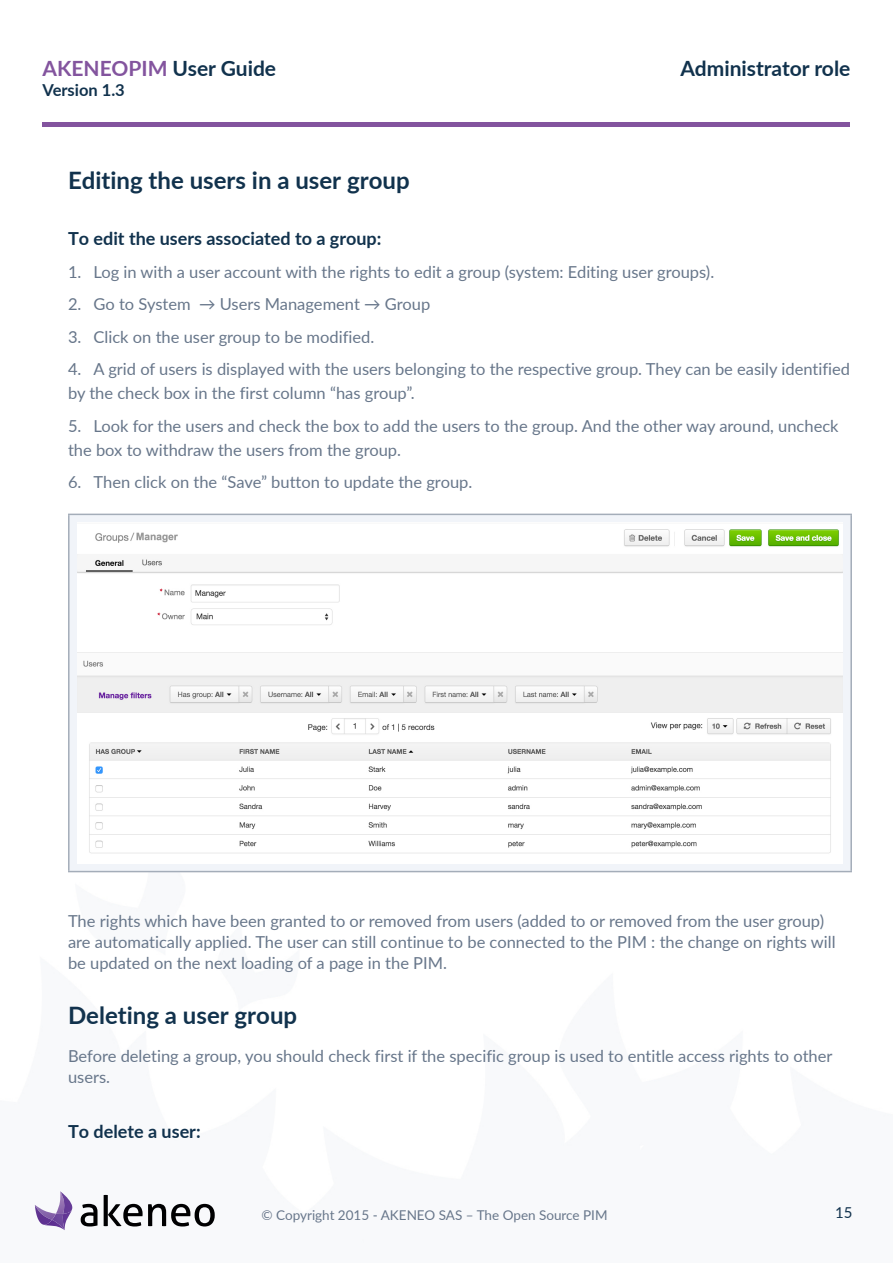
<style>
.page{position:relative;width:893px;height:1263px;background:#fff}
.page>*{position:absolute;margin:0;border:0;box-sizing:border-box;transform-origin:0 0}
.t1{font:700 24px "Lato";color:#11324d}
.t2{font:700 21px "Lato";color:#83549e}
.t3{font:700 21px "Lato";color:#11324d}
.t4{font:700 18px "Lato";color:#11324d}
.Paragraphe{font:16.5px/21px "Lato";color:#67768a}
.t5{font:700 16.5px "Lato";color:#11324d}
.t6{font:15px "Lato";color:#11324d}
.t7{font:13.5px "Lato";color:#67768a}
.s1{color:#11324d}
</style>
<div class="page">
<hr style="left:43px;top:122px;width:807px;height:4px;background:#83549e">
<svg style="left:81px;top:1204px;width:17px;height:22px"></svg>
<svg style="left:104px;top:1195px;width:111px;height:31px"></svg>
<svg style="left:45px;top:1201px;width:17px;height:28px"></svg>
<img style="left:35px;top:1205px;width:17px;height:20px">
<img style="left:62px;top:1214px;width:8px;height:16px">
<img style="left:60px;top:1191px;width:12px;height:23px">
<div style="left:69px;top:514px;width:782px;height:357px;background:#f1f4f9"></div>
<hr style="left:68px;top:514px;width:784px;height:1px;background:#a4adb9">
<hr style="left:68px;top:515px;width:2px;height:356px;background:#a4adb9">
<hr style="left:850px;top:515px;width:2px;height:356px;background:#a4adb9">
<hr style="left:68px;top:871px;width:784px;height:1px;background:#a4adb9">
<img style="left:77px;top:524px;width:766px;height:339px">
<p class="t2" style="left:43px;top:53px;width:235px">AKENEOPIM <span class="s1">User Guide</span></p>
<p class="t5" style="left:43px;top:78px;width:84px">Version 1.3</p>
<p class="t3" style="left:680px;top:53px;width:171px">Administrator role</p>
<h2 class="t1" style="left:68px;top:163px;width:343px">Editing the users in a user group</h2>
<p class="t4" style="left:68px;top:225px;width:315px">To edit the users associated to a group:</p>
<p class="Paragraphe" style="left:68px;top:260px;width:648px">1. Log in with a user account with the rights to edit a group (system: Editing user groups).</p>
<p class="Paragraphe" style="left:68px;top:293px;width:364px">2. Go to System → Users Management → Group</p>
<p class="Paragraphe" style="left:68px;top:325px;width:308px">3. Click on the user group to be modified.</p>
<p class="Paragraphe" style="left:68px;top:356px;width:783px;line-height:24px">4. A grid of users is displayed with the users belonging to the respective group. They can be easily identified by the check box in the first column “has group”.</p>
<p class="Paragraphe" style="left:68px;top:413px;width:772px;line-height:24px">5. Look for the users and check the box to add the users to the group. And the other way around, uncheck the box to withdraw the users from the group.</p>
<p class="Paragraphe" style="left:68px;top:471px;width:406px">6. Then click on the “Save” button to update the group.</p>
<p class="Paragraphe" style="left:68px;top:910px;width:769px">The rights which have been granted to or removed from users (added to or removed from the user group) are automatically applied. The user can still continue to be connected to the PIM : the change on rights will be updated on the next loading of a page in the PIM.</p>
<h2 class="t1" style="left:68px;top:997px;width:231px">Deleting a user group</h2>
<p class="Paragraphe" style="left:68px;top:1044px;width:766px">Before deleting a group, you should check first if the specific group is used to entitle access rights to other users.</p>
<p class="t4" style="left:68px;top:1118px;width:134px">To delete a user:</p>
<p class="t7" style="left:261px;top:1206px;width:348px">© Copyright 2015 - AKENEO SAS – The Open Source PIM</p>
<p class="t6" style="left:835px;top:1202px;width:19px">15</p>
</div>
